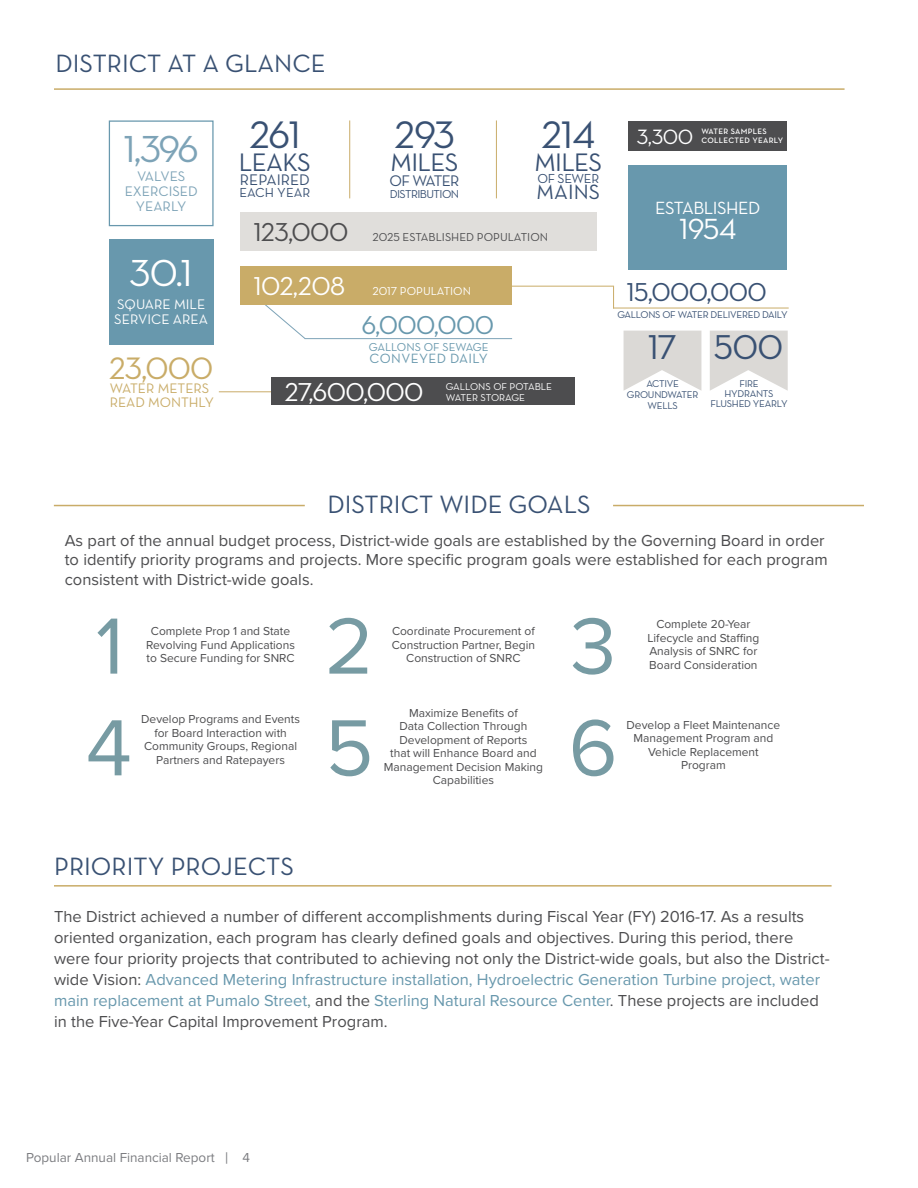
<style>
.page{position:relative;width:918px;height:1188px;background:#fff}
.page>*{position:absolute;margin:0;border:0;box-sizing:border-box;transform-origin:0 0}
.t1{font:82.5px "Proxima Nova";color:#779ba3}
.t2{font:39px "Neutra Text Book Alt";letter-spacing:-.035em;color:#395173}
.t3{font:38.25px "Neutra Text Book Alt";color:#7da3b7}
.t4{font:38.25px "Neutra Text Book Alt";color:#fff}
.t5{font:35.1px "Neutra Text Book Alt";color:#395173}
.t6{font:31.5px "Neutra Text Book Alt";color:#c9ac68}
.t7{font:29.7px "Neutra Text Book Alt";color:#fff}
.t8{font:26.4px "Neutra Text Book Alt";letter-spacing:-.025em;color:#fff}
.t9{font:26.4px "Neutra Text Book Alt";letter-spacing:-.025em;color:#395173}
.t10{font:26.4px "Neutra Text Book Alt";letter-spacing:-.025em;color:#6898ad}
.t11{font:26.4px "Neutra Text Book Alt";letter-spacing:-.025em;color:#4d4d4f}
.t12{font:25.8px "Neutra Text Book Alt";letter-spacing:-.025em;color:#395173}
.t13{font:25.5px "Neutra Text";color:#395173}
.t14{font:21.15px "Neutra Text Book Alt";color:#395173}
.t15{font:21.15px "Neutra Text Book Alt";color:#fff}
.t16{font:18px "Neutra Text Book Alt";letter-spacing:-.025em;color:#fff}
.t17{font:16.5px/21px "Proxima Nova";color:#4d4d4f}
.t18{font:15.6px "Neutra Text Book Alt";color:#395173}
.t19{font:15.6px "Neutra Text Book Alt";letter-spacing:-.025em;color:#395173}
.t20{font:14.1px/14.1px "Neutra Text Book Alt";color:#c9ac68}
.t21{font:14.1px/15.1px "Neutra Text Book Alt";color:#fff}
.t22{font:14.1px/15.1px "Neutra Text Book Alt";color:#7da3b7;text-align:center}
.t23{font:13.65px "Neutra Text Book Alt";letter-spacing:.03em;color:#6898ad}
.t24{font:13.5px "Proxima Nova";color:#7c7d81}
.t25{font:13.35px "Neutra Text Book Alt";color:#395173}
.t26{font:13.35px "Neutra Text Book Alt";letter-spacing:-.025em;color:#395173}
.t27{font:12px/13.5px "Proxima Nova";color:#4d4d4f;text-align:center}
.t28{font:11.7px "Neutra Text Book Alt";color:#4d4d4f}
.t29{font:11.7px "Neutra Text Book Alt";color:#6898ad}
.t30{font:11.7px "Neutra Text Book Alt";color:#fff}
.t31{font:11.7px "Neutra Text Book Alt";letter-spacing:-.05em;color:#395173}
.t32{font:10.2px/10.9px "Neutra Text Book Alt";color:#fff}
.t33{font:10.05px/11.1px "Neutra Text Book Alt";letter-spacing:-.025em;color:#395173;text-align:center}
.t34{font:8.1px/9.6px "Neutra Text Demi SC";letter-spacing:.04em;color:#fff}
.s1{color:#6898ad}
.s2{color:#688986}
.s3{font-family:"Neutra Text Book Alt"}
</style>
<div class="page">
<hr style="left:54px;top:88px;width:791px;height:2px;background:#c9ac68">
<hr style="left:219px;top:391px;width:74px;height:1px;background:#c9ac68">
<hr style="left:474px;top:286px;width:140px;height:1px;background:#c9ac68">
<svg style="left:265px;top:305px;width:42px;height:35px"></svg>
<hr style="left:305px;top:338px;width:207px;height:1px;background:#7da3b7">
<div style="left:240px;top:266px;width:272px;height:39px;background:#c9ac68"></div>
<div style="left:240px;top:213px;width:357px;height:38px;background:#e0dedb"></div>
<svg style="left:613px;top:286px;width:1px;height:22px"></svg>
<hr style="left:613px;top:308px;width:176px;height:1px;background:#c9ac68">
<hr style="left:349px;top:120px;width:1px;height:78px;background:#c9ac68">
<hr style="left:496px;top:120px;width:1px;height:78px;background:#c9ac68">
<div style="left:629px;top:165px;width:158px;height:105px;background:#6898ad"></div>
<svg style="left:624px;top:331px;width:77px;height:59px"></svg>
<svg style="left:710px;top:331px;width:78px;height:60px"></svg>
<div style="left:271px;top:378px;width:304px;height:27px;background:#4d4d4f"></div>
<div style="left:109px;top:239px;width:105px;height:106px;background:#6898ad"></div>
<div style="left:109px;top:120px;width:105px;height:106px;border:1px solid #6898ad"></div>
<div style="left:629px;top:121px;width:158px;height:30px;background:#4d4d4f"></div>
<hr style="left:613px;top:505px;width:251px;height:1px;background:#c9ac68">
<hr style="left:54px;top:505px;width:251px;height:1px;background:#c9ac68">
<hr style="left:54px;top:885px;width:778px;height:2px;background:#c9ac68">
<h3 class="t13" style="left:55px;top:48px;width:272px">DISTRICT AT A GLANCE</h3>
<h3 class="t3" style="left:123px;top:126px;width:77px">1,396</h3>
<p class="t22" style="left:125px;top:169px;width:75px">VALVES<br>EXERCISED<br>YEARLY</p>
<h3 class="t4" style="left:130px;top:250px;width:65px">30.1</h3>
<p class="t21" style="left:114px;top:297px;width:95px">SQUARE MILE<br>SERVICE AREA</p>
<h3 class="t6" style="left:109px;top:350px;width:106px">23,000</h3>
<p class="t20" style="left:110px;top:381px;width:106px">WATER METERS<br>READ MONTHLY</p>
<h2 class="t2" style="left:249px;top:112px;width:53px">261</h2>
<h3 class="t12" style="left:239px;top:147px;width:74px">LEAKS</h3>
<p class="t18" style="left:240px;top:170px;width:71px">REPAIRED</p>
<p class="t25" style="left:240px;top:184px;width:72px">EACH YEAR</p>
<h3 class="t11" style="left:253px;top:216px;width:96px">123,000</h3>
<h3 class="t8" style="left:253px;top:270px;width:93px">102,208</h3>
<h2 class="t2" style="left:394px;top:112px;width:62px">293</h2>
<h3 class="t12" style="left:391px;top:147px;width:69px">MILES</h3>
<p class="t19" style="left:390px;top:171px;width:71px">OF WATER</p>
<p class="t31" style="left:390px;top:187px;width:71px">DISTRIBUTION</p>
<h2 class="t2" style="left:541px;top:112px;width:56px">214</h2>
<h3 class="t12" style="left:534px;top:147px;width:69px">MILES</h3>
<p class="t26" style="left:537px;top:170px;width:63px">OF SEWER</p>
<p class="t14" style="left:537px;top:179px;width:65px">MAINS</p>
<p class="t28" style="left:372px;top:230px;width:177px">2025 ESTABLISHED POPULATION</p>
<p class="t30" style="left:372px;top:284px;width:100px">2017 POPULATION</p>
<h3 class="t10" style="left:361px;top:309px;width:134px">6,000,000</h3>
<p class="t29" style="left:369px;top:340px;width:121px">GALLONS OF SEWAGE</p>
<p class="t23" style="left:370px;top:350px;width:120px">CONVEYED DAILY</p>
<h3 class="t8" style="left:285px;top:376px;width:140px">27,600,000</h3>
<p class="t32" style="left:446px;top:381px;width:108px">GALLONS OF POTABLE<br>WATER STORAGE</p>
<p class="t15" style="left:637px;top:124px;width:58px">3,300</p>
<p class="t34" style="left:701px;top:126px;width:83px">WATER SAMPLES<br>COLLECTED YEARLY</p>
<p class="t16" style="left:655px;top:197px;width:107px">ESTABLISHED</p>
<h3 class="t7" style="left:679px;top:211px;width:59px">1954</h3>
<h3 class="t9" style="left:626px;top:276px;width:142px">15,000,000</h3>
<p class="t33" style="left:617px;top:309px;width:172px">GALLONS OF WATER DELIVERED DAILY</p>
<h3 class="t5" style="left:648px;top:326px;width:137px">17 500</h3>
<p class="t33" style="left:627px;top:377px;width:73px">ACTIVE<br>GROUNDWATER<br>WELLS</p>
<p class="t33" style="left:724px;top:378px;width:51px;line-height:10.1px">FIRE<br>HYDRANTS</p>
<p class="t33" style="left:710px;top:398px;width:79px">FLUSHED YEARLY</p>
<h3 class="t13" style="left:327px;top:489px;width:265px">DISTRICT WIDE GOALS</h3>
<p class="t17" style="left:65px;top:530px;width:764px;line-height:19.8px">As part of the annual budget process, District-wide goals are established by the Governing Board in order to identify priority programs and projects. More specific program goals were established for each program consistent with District-wide goals.</p>
<p class="t27" style="left:146px;top:624px;width:150px">Complete Prop 1 and State<br>Revolving Fund Applications</p>
<h1 class="t1" style="left:325px;top:585px;width:50px">2</h1>
<h1 class="t1" style="left:570px;top:585px;width:47px">3</h1>
<h1 class="t1" style="left:96px;top:585px;width:29px">1</h1>
<p class="t27" style="left:647px;top:617px;width:113px">Complete 20-Year<br>Lifecycle and Staffing<br>Analysis of SNRC for</p>
<p class="t27" style="left:392px;top:624px;width:145px;text-align:left">Coordinate Procurement of<br>Construction Partner, Begin</p>
<p class="t27" style="left:147px;top:651px;width:149px">to Secure Funding for SNRC</p>
<p class="t27" style="left:406px;top:651px;width:116px">Construction of SNRC</p>
<p class="t27" style="left:649px;top:658px;width:110px">Board Consideration</p>
<h1 class="t1" style="left:86px;top:686px;width:48px">4</h1>
<p class="t27" style="left:141px;top:712px;width:160px">Develop Programs and Events for Board Interaction with<br>Community Groups, Regional</p>
<p class="t27" style="left:156px;top:753px;width:130px">Partners and Ratepayers</p>
<h1 class="t1" style="left:325px;top:686px;width:50px">5</h1>
<p class="t27" style="left:384px;top:705px;width:161px">Maximize Benefits of<br>Data Collection Through<br>Development of Reports<br>that will Enhance Board and<br>Management Decision Making</p>
<p class="t27" style="left:433px;top:773px;width:63px">Capabilities</p>
<h1 class="t1" style="left:569px;top:686px;width:50px">6</h1>
<p class="t27" style="left:627px;top:718px;width:155px">Develop a Fleet Maintenance<br>Management Program and<br>Vehicle Replacement</p>
<p class="t27" style="left:681px;top:758px;width:46px">Program</p>
<h3 class="t13" style="left:54px;top:851px;width:241px">PRIORITY PROJECTS</h3>
<p class="t17" style="left:54px;top:905px;width:777px">The District achieved a number of different accomplishments during Fiscal Year (FY) 2016-17. As a results oriented organization, each program has clearly defined goals and objectives. During this period, there were four priority projects that contributed to achieving not only the District-wide goals, but also the District&shy;wide Vision: <span class="s1">Advanced Metering Infrastructure installation, Hydroelectric Generation Turbine project, water main replacement at Pumalo Street</span><span class="s2">,</span> and the <span class="s1">Sterling Natural Resource Center</span>. These projects are included in the Five-Year Capital Improvement Program.</p>
<p class="t24" style="left:26px;top:1148px;width:225px">Popular Annual Financial Report <span class="s3">|</span> 4</p>
</div>
